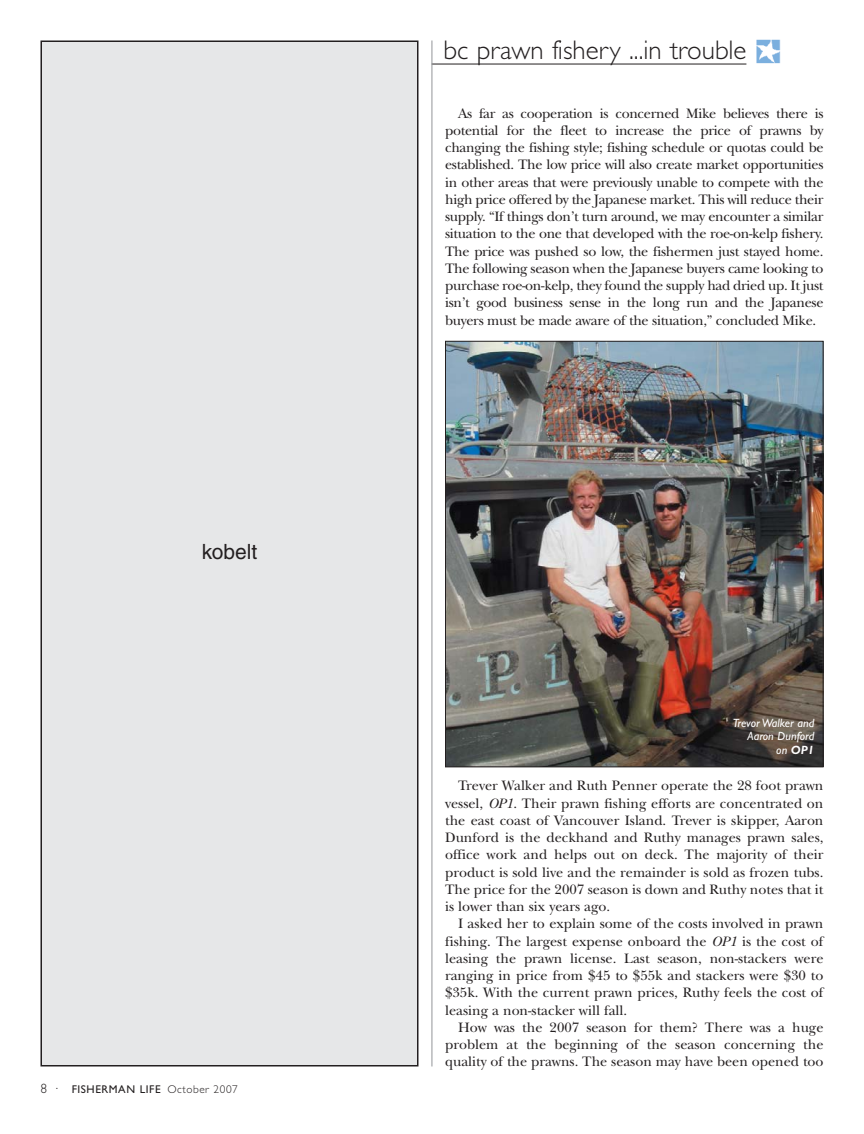
<style>
.page{position:relative;width:864px;height:1134px;background:#fff}
.page>*{position:absolute;margin:0;border:0;box-sizing:border-box;transform-origin:0 0}
.t1{font:300 27px "Gill Sans";color:#231f20}
.t2{font:21px "Helvetica";color:#231f20}
.t3{font:14.25px/17.2px "New Baskerville";color:#231f20;text-align:justify}
.t4{font:italic 12px/13.5px "Gill Sans";color:#fff;text-align:right}
.t5{font:11.25px "Gill Sans";letter-spacing:.05em;color:#231f20}
.s1{font-weight:300;font-size:13.5px}
.s2{font-weight:300}
.s3{font-weight:700}
.s4{font-style:italic}
</style>
<div class="page">
<hr style="left:432px;top:64px;width:314px;height:1px;background:#231f20">
<img style="left:756px;top:39px;width:25px;height:25px">
<div style="left:42px;top:42px;width:375px;height:1023px;background:#e6e7e8"></div>
<div style="left:40px;top:40px;width:378px;height:1026px;border:2px solid #231f20"></div>
<hr style="left:432px;top:40px;width:1px;height:1026px;background:#939598">
<img style="left:447px;top:343px;width:375px;height:422px">
<h2 class="t2" style="left:202px;top:544px;width:57px">kobelt</h2>
<p class="t5" style="left:40px;top:1085px;width:199px"><span class="s1">8 ·</span> FISHERMAN LIFE <span class="s2">October 2007</span></p>
<h1 class="t1" style="left:444px;top:41px;width:304px">bc prawn fishery ...in trouble</h1>
<p class="t3" style="left:445px;top:106px;width:380px;text-indent:13px">As far as cooperation is concerned Mike believes there is potential for the fleet to increase the price of prawns by changing the fishing style; fishing schedule or quotas could be established. The low price will also create market opportunities in other areas that were previously unable to compete with the high price offered by the Japanese market. This will reduce their supply. “If things don’t turn around, we may encounter a similar situation to the one that developed with the roe-on-kelp fishery.<br>The price was pushed so low, the fishermen just stayed home.<br>The following season when the Japanese buyers came looking to purchase roe-on-kelp, they found the supply had dried up. It just isn’t good business sense in the long run and the Japanese buyers must be made aware of the situation,” concluded Mike.</p>
<p class="t4" style="left:733px;top:717px;width:83px">Trevor Walker and<br>Aaron Dunford<br>on <span class="s3">OP1</span></p>
<p class="t3" style="left:445px;top:779px;width:380px;text-indent:13px">Trever Walker and Ruth Penner operate the 28 foot prawn vessel, <span class="s4">OP1</span>. Their prawn fishing efforts are concentrated on the east coast of Vancouver Island. Trever is skipper, Aaron Dunford is the deckhand and Ruthy manages prawn sales, office work and helps out on deck. The majority of their product is sold live and the remainder is sold as frozen tubs.<br>The price for the 2007 season is down and Ruthy notes that it is lower than six years ago.</p>
<p class="t3" style="left:445px;top:917px;width:380px;text-indent:13px">I asked her to explain some of the costs involved in prawn fishing. The largest expense onboard the <span class="s4">OP1</span> is the cost of leasing the prawn license. Last season, non-stackers were ranging in price from $45 to $55k and stackers were $30 to $35k. With the current prawn prices, Ruthy feels the cost of leasing a non-stacker will fall.</p>
<p class="t3" style="left:445px;top:1020px;width:380px;text-indent:13px">How was the 2007 season for them? There was a huge problem at the beginning of the season concerning the quality of the prawns. The season may have been opened too</p>
</div>
